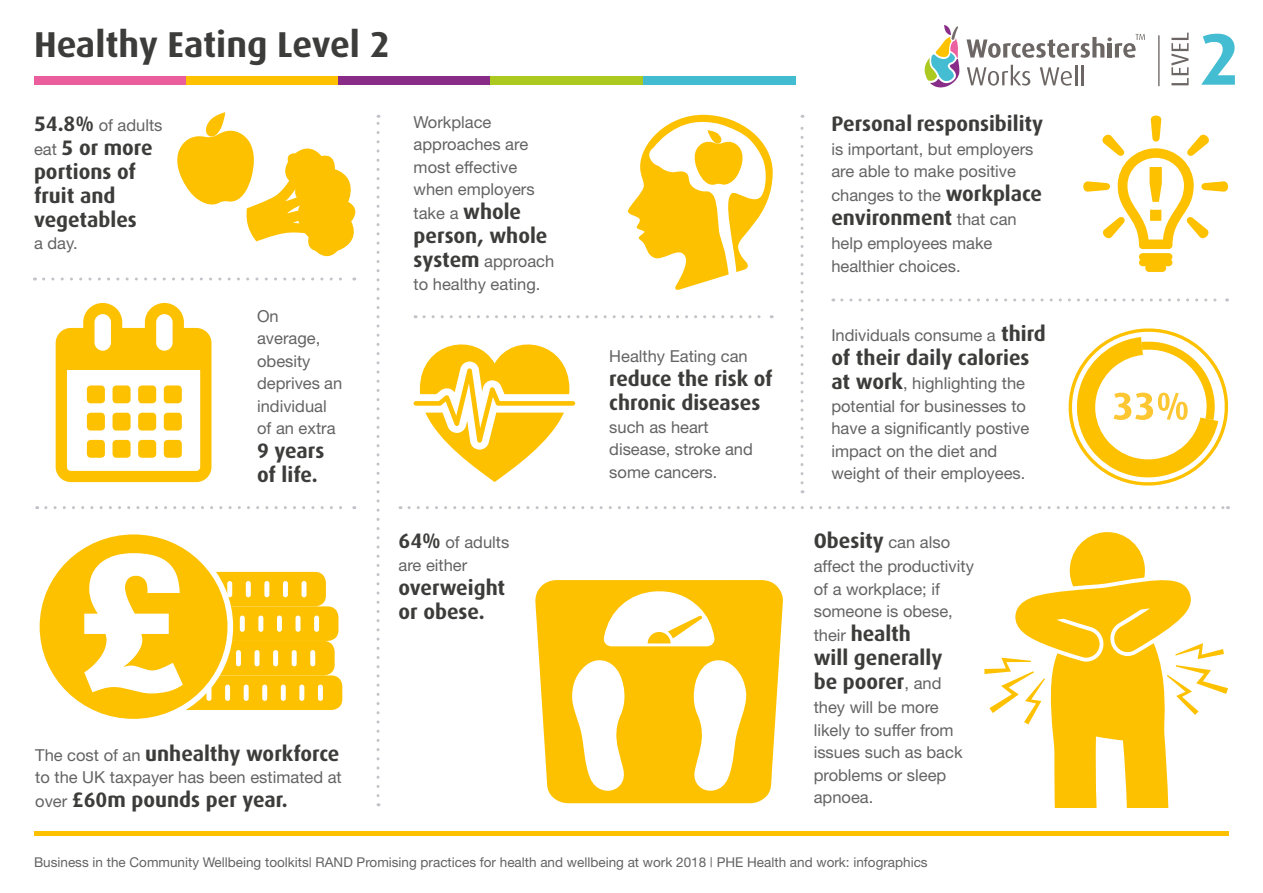
<style>
.page{position:relative;width:1263px;height:893px;background:#fff}
.page>*{position:absolute;margin:0;border:0;box-sizing:border-box;transform-origin:0 0}
.Document_Title__H1{font:700 36px "Dax";color:#3c3c3b}
.Paragraph_Text__P{font:700 21px/24px "Dax";color:#3c3c3b}
.Paragraph_Text__P-2{font:16.5px/22.5px "Helvetica Neue";color:#646363}
.Footer_Text__P{font:13.5px "Helvetica Neue";color:#646363}
.s1{font-family:"Dax";font-weight:700;font-size:21px;color:#3c3c3b}
.s2{font-family:"Helvetica Neue";font-weight:400;font-size:16.5px;color:#646363}
</style>
<div class="page">
<div style="left:34px;top:77px;width:152px;height:8px;background:#eb5e9d"></div>
<div style="left:186px;top:77px;width:152px;height:8px;background:#fdc100"></div>
<div style="left:338px;top:77px;width:153px;height:8px;background:#882c87"></div>
<div style="left:491px;top:77px;width:152px;height:8px;background:#abc91e"></div>
<div style="left:643px;top:77px;width:152px;height:8px;background:#43bcd1"></div>
<div style="left:34px;top:831px;width:1195px;height:5px;background:#fdc100"></div>
<svg style="left:967px;top:65px;width:63px;height:21px"></svg>
<svg style="left:1040px;top:67px;width:32px;height:19px"></svg>
<hr style="left:1075px;top:65px;width:2px;height:20px;background:#6c6664">
<hr style="left:1082px;top:65px;width:2px;height:20px;background:#6c6664">
<svg style="left:966px;top:34px;width:179px;height:24px"></svg>
<svg style="left:924px;top:25px;width:36px;height:63px"></svg>
<svg style="left:1171px;top:33px;width:17px;height:52px"></svg>
<svg style="left:1201px;top:34px;width:34px;height:51px"></svg>
<hr style="left:1158px;top:35px;width:1px;height:51px;background:#6c6765">
<svg style="left:376px;top:115px;width:3px;height:681px"></svg>
<svg style="left:44px;top:277px;width:311px;height:3px"></svg>
<svg style="left:177px;top:112px;width:179px;height:145px"></svg>
<svg style="left:56px;top:303px;width:155px;height:179px"></svg>
<svg style="left:46px;top:506px;width:309px;height:3px"></svg>
<div style="left:150px;top:675px;width:192px;height:35px;background:#fdc100;border-radius:11px"></div>
<hr style="left:207px;top:685px;width:4px;height:16px;background:#fff;border-radius:2px">
<div style="left:262px;top:685px;width:5px;height:16px;background:#fff;border-radius:2px"></div>
<div style="left:225px;top:685px;width:5px;height:16px;background:#fff;border-radius:2px"></div>
<div style="left:281px;top:685px;width:5px;height:16px;background:#fff;border-radius:2px"></div>
<div style="left:318px;top:685px;width:5px;height:16px;background:#fff;border-radius:2px"></div>
<div style="left:244px;top:685px;width:5px;height:16px;background:#fff;border-radius:2px"></div>
<div style="left:299px;top:685px;width:5px;height:16px;background:#fff;border-radius:2px"></div>
<div style="left:142px;top:641px;width:193px;height:34px;background:#fdc100;border-radius:11px"></div>
<hr style="left:255px;top:650px;width:4px;height:16px;background:#fff;border-radius:2px">
<div style="left:273px;top:650px;width:5px;height:16px;background:#fff;border-radius:2px"></div>
<div style="left:310px;top:650px;width:5px;height:16px;background:#fff;border-radius:2px"></div>
<div style="left:236px;top:650px;width:5px;height:16px;background:#fff;border-radius:2px"></div>
<div style="left:292px;top:650px;width:5px;height:16px;background:#fff;border-radius:2px"></div>
<div style="left:146px;top:606px;width:192px;height:35px;background:#fdc100;border-radius:11px"></div>
<div style="left:258px;top:615px;width:5px;height:17px;background:#fff;border-radius:2px"></div>
<div style="left:277px;top:615px;width:5px;height:17px;background:#fff;border-radius:2px"></div>
<div style="left:314px;top:615px;width:5px;height:17px;background:#fff;border-radius:2px"></div>
<div style="left:240px;top:615px;width:5px;height:17px;background:#fff;border-radius:2px"></div>
<hr style="left:296px;top:615px;width:4px;height:17px;background:#fff;border-radius:2px">
<div style="left:134px;top:572px;width:192px;height:34px;background:#fdc100;border-radius:11px"></div>
<div style="left:246px;top:581px;width:5px;height:16px;background:#fff;border-radius:2px"></div>
<div style="left:264px;top:581px;width:5px;height:16px;background:#fff;border-radius:2px"></div>
<hr style="left:302px;top:581px;width:4px;height:16px;background:#fff;border-radius:2px">
<div style="left:227px;top:581px;width:5px;height:16px;background:#fff;border-radius:2px"></div>
<div style="left:283px;top:581px;width:5px;height:16px;background:#fff;border-radius:2px"></div>
<div style="left:34px;top:529px;width:199px;height:195px;background:#fff;border-radius:50%"></div>
<div style="left:40px;top:534px;width:187px;height:185px;background:#fdc100;border-radius:50%"></div>
<svg style="left:84px;top:553px;width:99px;height:140px"></svg>
<svg style="left:628px;top:115px;width:145px;height:175px"></svg>
<svg style="left:800px;top:115px;width:3px;height:368px"></svg>
<svg style="left:424px;top:315px;width:348px;height:3px"></svg>
<svg style="left:414px;top:344px;width:161px;height:138px"></svg>
<svg style="left:409px;top:506px;width:819px;height:3px"></svg>
<svg style="left:1083px;top:115px;width:146px;height:157px"></svg>
<svg style="left:842px;top:298px;width:385px;height:3px"></svg>
<svg style="left:1068px;top:328px;width:161px;height:158px"></svg>
<svg style="left:984px;top:532px;width:244px;height:276px"></svg>
<svg style="left:535px;top:580px;width:248px;height:223px;fill:#fdc100"></svg>
<svg style="left:648px;top:616px;width:54px;height:27px"></svg>
<h1 class="Document_Title__H1" style="left:34px;top:25px;width:357px">Healthy Eating Level 2</h1>
<p class="Paragraph_Text__P-2" style="left:34px;top:114px;width:130px"><span class="s1">54.8%</span> of adults</p>
<p class="Paragraph_Text__P" style="left:34px;top:136px;width:120px"><span class="s2">eat</span> 5 or more portions of fruit and vegetables</p>
<p class="Paragraph_Text__P-2" style="left:34px;top:232px;width:45px">a day.</p>
<p class="Paragraph_Text__P-2" style="left:257px;top:304px;width:87px">On average, obesity deprives an individual of an extra</p>
<p class="Paragraph_Text__P" style="left:257px;top:439px;width:69px">9 years of life.</p>
<p class="Paragraph_Text__P-2" style="left:414px;top:110px;width:123px">Workplace approaches are most effective when employers</p>
<p class="Paragraph_Text__P-2" style="left:414px;top:202px;width:109px">take a <span class="s1">whole</span></p>
<p class="Paragraph_Text__P" style="left:414px;top:224px;width:135px">person, whole</p>
<p class="Paragraph_Text__P-2" style="left:414px;top:250px;width:142px"><span class="s1">system</span> approach to healthy eating.</p>
<p class="Paragraph_Text__P-2" style="left:398px;top:531px;width:112px"><span class="s1">64%</span> of adults are either</p>
<p class="Paragraph_Text__P" style="left:398px;top:576px;width:108px">overweight or obese.</p>
<p class="Paragraph_Text__P" style="left:35px;top:741px;width:306px"><span class="s2">The cost of an</span> unhealthy workforce</p>
<p class="Paragraph_Text__P-2" style="left:35px;top:766px;width:308px">to the UK taxpayer has been estimated at</p>
<p class="Paragraph_Text__P" style="left:35px;top:788px;width:254px"><span class="s2">over</span> £60m pounds per year.</p>
<p class="Paragraph_Text__P-2" style="left:609px;top:345px;width:140px">Healthy Eating can</p>
<p class="Paragraph_Text__P" style="left:609px;top:367px;width:165px">reduce the risk of chronic diseases</p>
<p class="Paragraph_Text__P-2" style="left:609px;top:415px;width:145px">such as heart disease, stroke and some cancers.</p>
<p class="Paragraph_Text__P" style="left:831px;top:112px;width:213px">Personal responsibility</p>
<p class="Paragraph_Text__P-2" style="left:831px;top:138px;width:204px">is important, but employers are able to make positive</p>
<p class="Paragraph_Text__P-2" style="left:831px;top:184px;width:212px">changes to the <span class="s1">workplace</span></p>
<p class="Paragraph_Text__P" style="left:831px;top:206px;width:187px">environment <span class="s2">that can</span></p>
<p class="Paragraph_Text__P-2" style="left:831px;top:232px;width:163px">help employees make healthier choices.</p>
<p class="Paragraph_Text__P-2" style="left:831px;top:324px;width:216px">Individuals consume a <span class="s1">third</span></p>
<p class="Paragraph_Text__P" style="left:831px;top:346px;width:200px">of their daily calories</p>
<p class="Paragraph_Text__P-2" style="left:831px;top:372px;width:200px"><span class="s1">at work</span>, highlighting the potential for businesses to have a significantly postive impact on the diet and weight of their employees.</p>
<p class="Paragraph_Text__P" style="left:814px;top:529px;width:138px">Obesity <span class="s2">can also</span></p>
<p class="Paragraph_Text__P-2" style="left:814px;top:555px;width:162px">affect the productivity of a workplace; if someone is obese,</p>
<p class="Paragraph_Text__P" style="left:814px;top:622px;width:130px"><span class="s2">their</span> health will generally be poorer<span class="s2">, and</span></p>
<p class="Paragraph_Text__P-2" style="left:814px;top:696px;width:150px">they will be more likely to suffer from issues such as back problems or sleep apnoea.</p>
<p class="Footer_Text__P" style="left:34px;top:854px;width:895px">Business in the Community Wellbeing toolkits| RAND Promising practices for health and wellbeing at work 2018 | PHE Health and work: infographics</p>
</div>
